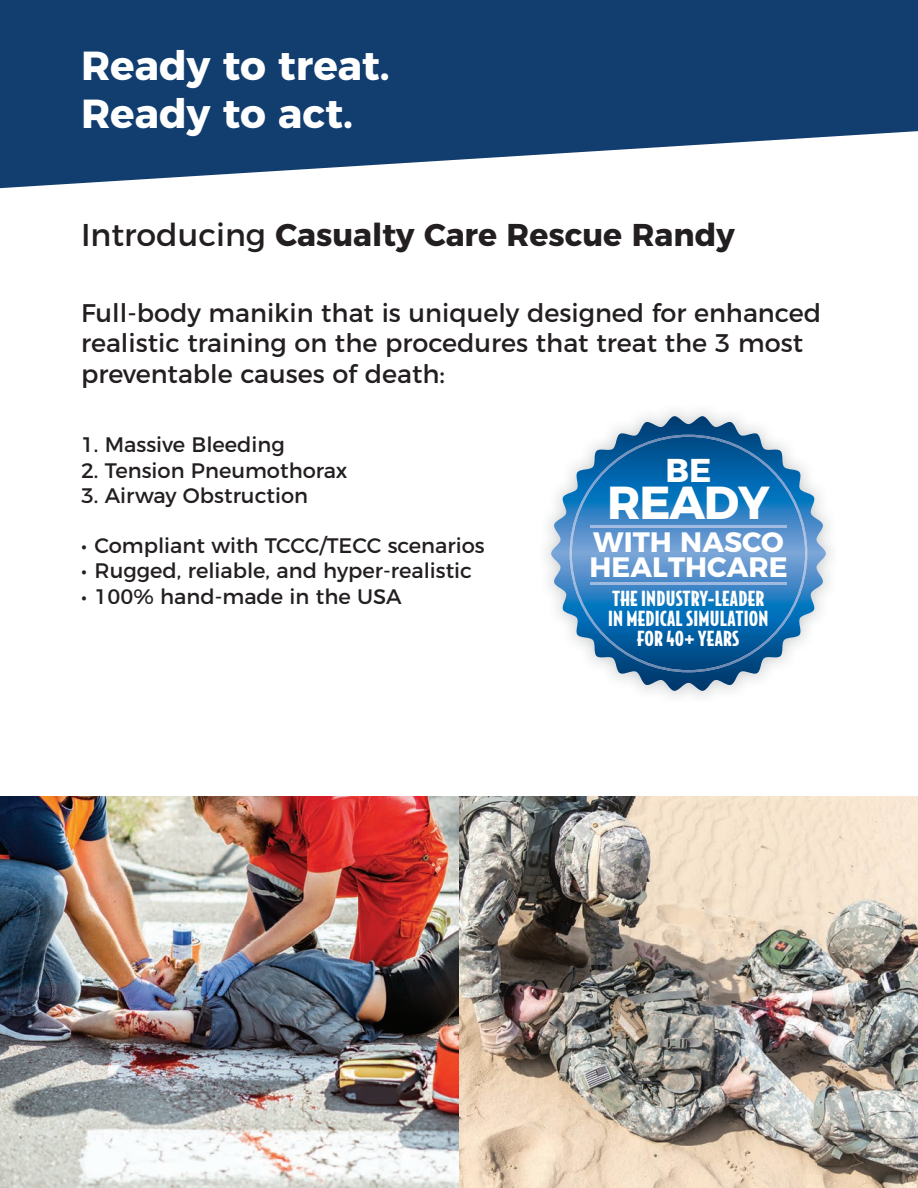
<style>
.page{position:relative;width:918px;height:1188px;background:#fff}
.page>*{position:absolute;margin:0;border:0;box-sizing:border-box;transform-origin:0 0}
.t1{font:700 46.2px "Montserrat";letter-spacing:-.025em;color:#fff}
.t2{font:700 40.5px/48.6px "Montserrat";color:#fff}
.t3{font:700 33px "Montserrat";color:#fff}
.t4{font:700 31.5px "Montserrat";color:#231f20}
.t5{font:700 28.05px/24.8px "Montserrat";color:#fff}
.t6{font:25.5px/30.6px "Montserrat";color:#231f20}
.t7{font:21px "Montserrat";color:#231f20}
.t8{font:900 19.8px/19.8px "Bodega Sans";letter-spacing:.01em;color:#fff;text-align:center}
.s1{font-weight:400}
.s2{font-family:"Montserrat";font-weight:700}
</style>
<div class="page">
<img style="left:0;top:796px;width:918px;height:392px">
<svg style="left:0;top:0;width:918px;height:188px;background:#355b84"></svg>
<svg style="left:551px;top:416px;width:275px;height:275px"></svg>
<svg style="left:570px;top:435px;width:237px;height:237px;background:#3b84bd"></svg>
<hr style="left:590px;top:525px;width:197px;height:2px;background:#a2bbe1">
<hr style="left:590px;top:583px;width:197px;height:2px;background:#9eb9e0">
<h2 class="t2" style="left:81px;top:38px;width:310px">Ready to treat.<br>Ready to act.</h2>
<h3 class="t4" style="left:81px;top:209px;width:655px"><span class="s1">Introducing</span> Casualty Care Rescue Randy</h3>
<p class="t6" style="left:81px;top:295px;width:742px">Full-body manikin that is uniquely designed for enhanced realistic training on the procedures that treat the 3 most preventable causes of death:</p>
<p class="t7" style="left:81px;top:428px;width:205px">1. Massive Bleeding</p>
<p class="t7" style="left:81px;top:453px;width:268px">2. Tension Pneumothorax</p>
<p class="t7" style="left:81px;top:478px;width:229px">3. Airway Obstruction</p>
<p class="t7" style="left:81px;top:529px;width:405px">• Compliant with TCCC/TECC scenarios</p>
<p class="t7" style="left:81px;top:554px;width:393px">• Rugged, reliable, and hyper-realistic</p>
<p class="t7" style="left:81px;top:579px;width:322px">• 100% hand-made in the USA</p>
<h3 class="t3" style="left:666px;top:443px;width:47px">BE</h3>
<h1 class="t1" style="left:607px;top:465px;width:164px">READY</h1>
<h3 class="t5" style="left:590px;top:528px;width:200px">WITH NASCO<br>HEALTHCARE</h3>
<p class="t8" style="left:608px;top:588px;width:162px">THE INDUSTRY-LEADER<br>IN MEDICAL SIMULATION<br>FOR 40<span class="s2">+</span> YEARS</p>
</div>
